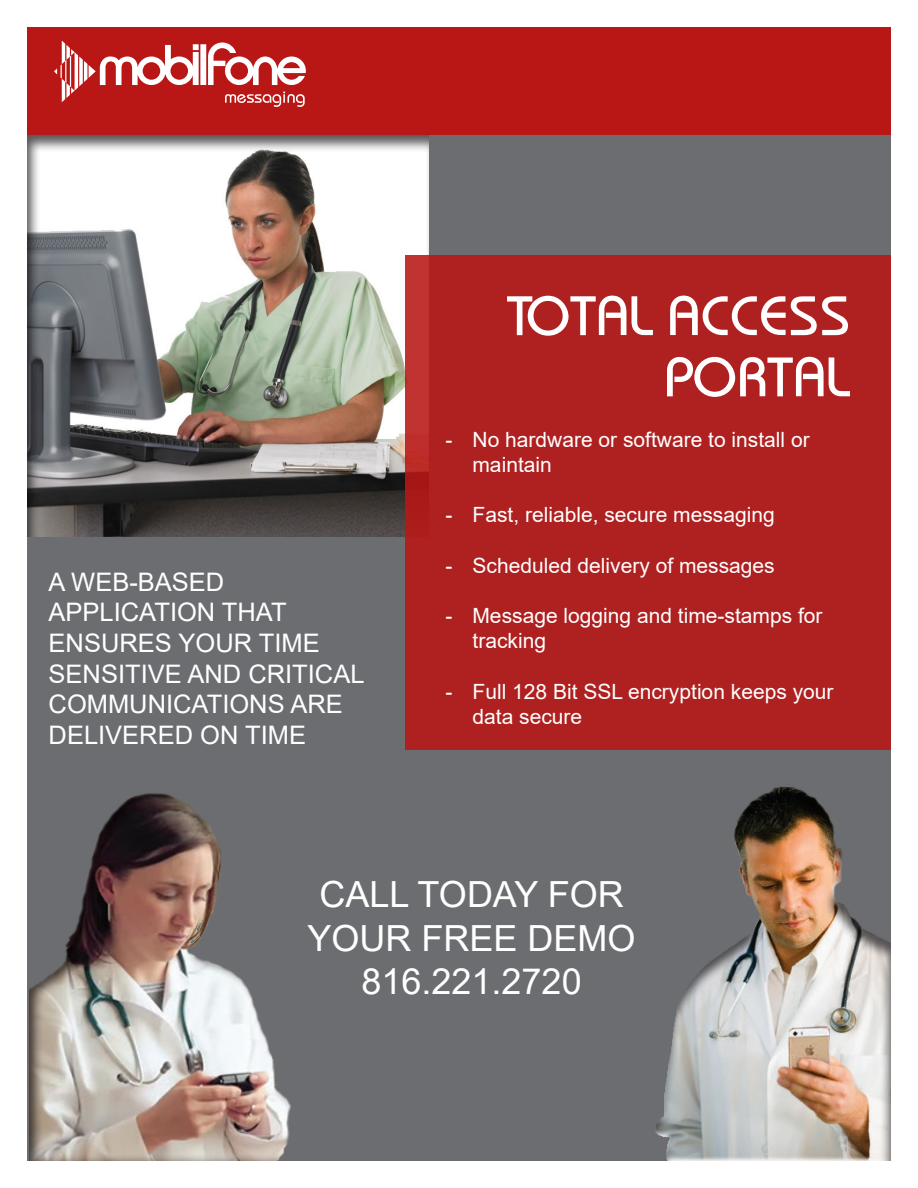
<style>
.page{position:relative;width:918px;height:1188px;background:#fff}
.page>*{position:absolute;margin:0;border:0;box-sizing:border-box;transform-origin:0 0}
.t1{font:500 51px "Bauhaus";color:#fff}
.t2{font:36px/43.2px "Arial";color:#fff;text-align:center}
.t3{font:25.5px/30.6px "Arial";color:#fff}
.t4{font:21px "Arial";color:#fff}
</style>
<div class="page">
<div style="left:27px;top:27px;width:864px;height:108px;background:#b91715"></div>
<svg style="left:54px;top:41px;width:252px;height:66px"></svg>
<div style="left:27px;top:135px;width:864px;height:1026px;background:#6c6d70"></div>
<div style="left:27px;top:135px;width:402px;height:402px;background:#231f20;opacity:.75"></div>
<div style="left:405px;top:255px;width:486px;height:495px;background:#af2120"></div>
<div style="left:28px;top:768px;width:309px;height:393px;background:#231f20;opacity:.75"></div>
<div style="left:640px;top:784px;width:252px;height:378px;background:#231f20;opacity:.75"></div>
<p class="t3" style="left:49px;top:566px;width:317px">A WEB-BASED<br>APPLICATION THAT<br>ENSURES YOUR TIME<br>SENSITIVE AND CRITICAL<br>COMMUNICATIONS ARE<br>DELIVERED ON TIME</p>
<p class="t1" style="left:507px;top:282px;width:345px">TOTAL ACCESS</p>
<p class="t1" style="left:664px;top:343px;width:188px">PORTAL</p>
<p class="t4" style="left:446px;top:425px;width:366px">- No hardware or software to install or</p>
<p class="t4" style="left:473px;top:450px;width:81px">maintain</p>
<p class="t4" style="left:446px;top:500px;width:331px">- Fast, reliable, secure messaging</p>
<p class="t4" style="left:446px;top:551px;width:331px">- Scheduled delivery of messages</p>
<p class="t4" style="left:446px;top:601px;width:379px">- Message logging and time-stamps for</p>
<p class="t4" style="left:473px;top:626px;width:75px">tracking</p>
<p class="t4" style="left:446px;top:677px;width:390px">- Full 128 Bit SSL encryption keeps your</p>
<p class="t4" style="left:473px;top:702px;width:111px">data secure</p>
<p class="t2" style="left:308px;top:873px;width:330px">CALL TODAY FOR<br>YOUR FREE DEMO</p>
<p class="t2" style="left:362px;top:959px;width:222px">816.221.2720</p>
</div>
